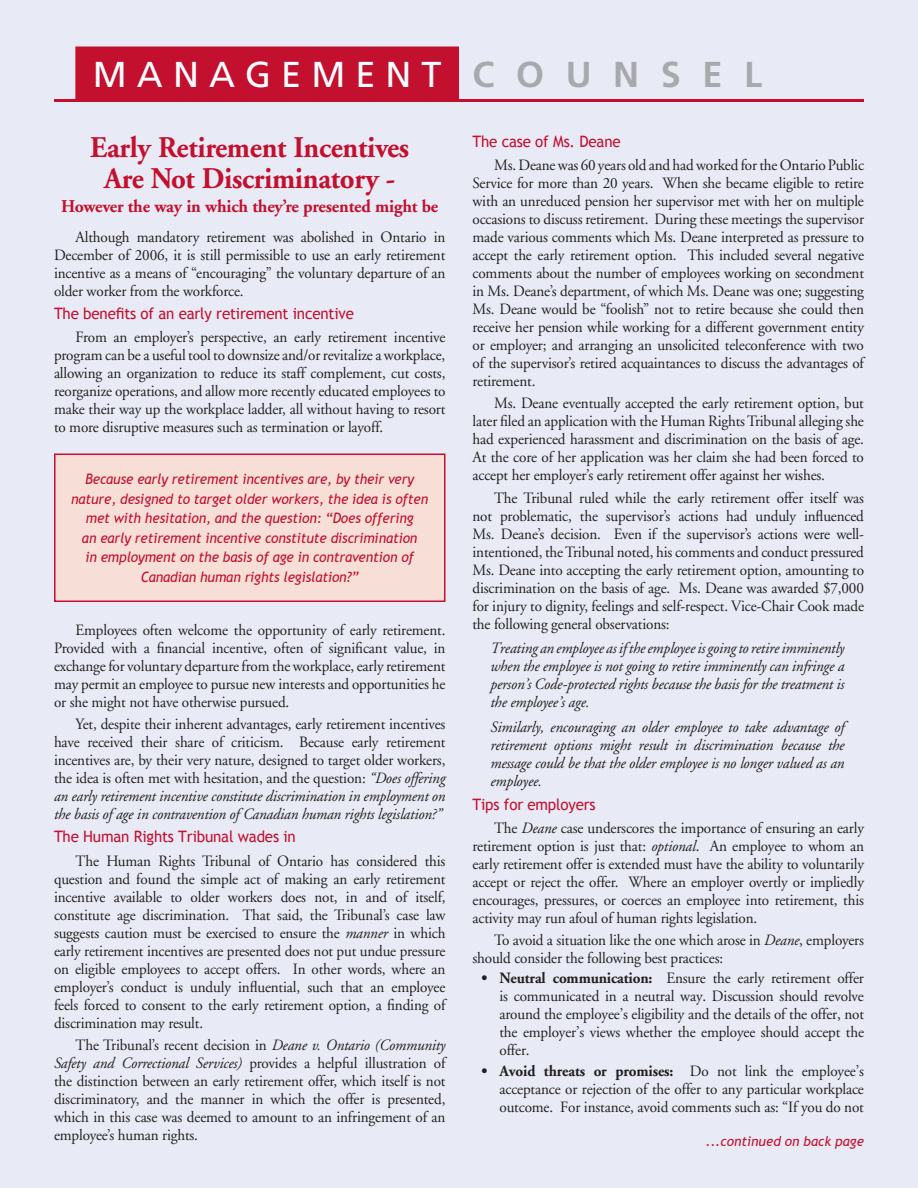
<style>
.page{position:relative;width:918px;height:1188px;background:#e8eaf5}
.page>*{position:absolute;margin:0;border:0;box-sizing:border-box;transform-origin:0 0}
.t1{font:36px "Frutiger";letter-spacing:.28em;color:#fff}
.Main_Text{font:700 30px/31.5px "Adobe Garamond";letter-spacing:-.01em;color:#c3102f;text-align:center;scale:.96 1}
.Main_Text-2{font:700 18px "Adobe Garamond";letter-spacing:-.01em;color:#c3102f}
.Main_Text-3{font:15.75px/18px "Adobe Garamond";letter-spacing:-.01em;color:#231f20;text-align:justify;scale:.96 1}
.Main_Subheading_Text{font:15.75px/18px "Adobe Garamond";letter-spacing:-.01em;color:#231f20;text-align:justify;scale:.96 1}
.Main_Subheading_Text-2{font:italic 15.75px/18px "Adobe Garamond";letter-spacing:-.01em;color:#231f20;text-align:justify;scale:.96 1}
.Red_Subheading_Text{font:15.75px "Trebuchet MS";letter-spacing:-.01em;color:#c3102f;scale:.96 1}
.Red_Subheading_Text-2{font:italic 14.25px/19.5px "Trebuchet MS";letter-spacing:-.01em;color:#c3102f;text-align:center;scale:.96 1}
.t2{font:italic 13.5px "Trebuchet MS";color:#c3102f}
.s1{font-weight:700;color:#a8a9ad}
.s2{font-style:italic}
.s3{font-weight:700}
</style>
<div class="page">
<div style="left:75px;top:46px;width:384px;height:54px;background:#c3102f;border:3px solid #c3102f"></div>
<hr style="left:54px;top:99px;width:810px;height:3px;background:#c3102f">
<div style="left:55px;top:454px;width:390px;height:147px;background:#f7ded7"></div>
<div style="left:54px;top:454px;width:392px;height:148px;border:2px solid #c3102f"></div>
<p class="t1" style="left:93px;top:53px;width:671px">MANAGEMENT <span class="s1">C O U N S E L</span></p>
<p class="Main_Text" style="left:90px;top:132px;width:334px">Early Retirement Incentives<br>Are Not Discriminatory -</p>
<p class="Main_Text-2" style="left:61px;top:197px;width:379px">However the way in which they’re presented might be</p>
<p class="Main_Text-3" style="left:54px;top:228px;width:409px;text-indent:22px">Although mandatory retirement was abolished in Ontario in December of 2006, it is still permissible to use an early retirement incentive as a means of “encouraging” the voluntary departure of an older worker from the workforce.</p>
<p class="Red_Subheading_Text" style="left:54px;top:304px;width:314px">The benefits of an early retirement incentive</p>
<p class="Main_Text-3" style="left:54px;top:329px;width:409px;text-indent:22px">From an employer’s perspective, an early retirement incentive program can be a useful tool to downsize and/or revitalize a workplace, allowing an organization to reduce its staff complement, cut costs, reorganize operations, and allow more recently educated employees to make their way up the workplace ladder, all without having to resort to more disruptive measures such as termination or layoff.</p>
<p class="Red_Subheading_Text-2" style="left:71px;top:470px;width:374px">Because early retirement incentives are, by their very nature, designed to target older workers, the idea is often met with hesitation, and the question: “Does offering<br>an early retirement incentive constitute discrimination<br>in employment on the basis of age in contravention of Canadian human rights legislation?”</p>
<p class="Main_Text-3" style="left:54px;top:621px;width:409px;text-indent:22px">Employees often welcome the opportunity of early retirement.<br>Provided with a financial incentive, often of significant value, in exchange for voluntary departure from the workplace, early retirement may permit an employee to pursue new interests and opportunities he or she might not have otherwise pursued.</p>
<p class="Main_Text-3" style="left:54px;top:715px;width:409px;text-indent:22px">Yet, despite their inherent advantages, early retirement incentives have received their share of criticism. Because early retirement incentives are, by their very nature, designed to target older workers, the idea is often met with hesitation, and the question: <span class="s2">“Does offering an early retirement incentive constitute discrimination in employment on the basis of age in contravention of Canadian human rights legislation?”</span></p>
<p class="Red_Subheading_Text" style="left:54px;top:827px;width:253px">The Human Rights Tribunal wades in</p>
<p class="Main_Text-3" style="left:54px;top:852px;width:409px;text-indent:22px">The Human Rights Tribunal of Ontario has considered this question and found the simple act of making an early retirement incentive available to older workers does not, in and of itself, constitute age discrimination. That said, the Tribunal’s case law suggests caution must be exercised to ensure the <span class="s2">manner</span> in which early retirement incentives are presented does not put undue pressure on eligible employees to accept offers. In other words, where an employer’s conduct is unduly influential, such that an employee feels forced to consent to the early retirement option, a finding of discrimination may result.</p>
<p class="Main_Text-3" style="left:54px;top:1036px;width:409px;text-indent:22px">The Tribunal’s recent decision in <span class="s2">Deane v. Ontario (Community Safety and Correctional Services)</span> provides a helpful illustration of the distinction between an early retirement offer, which itself is not discriminatory, and the manner in which the offer is presented, which in this case was deemed to amount to an infringement of an employee’s human rights.</p>
<p class="Red_Subheading_Text" style="left:472px;top:132px;width:156px">The case of Ms. Deane</p>
<p class="Main_Text-3" style="left:472px;top:156px;width:409px;text-indent:22px">Ms. Deane was 60 years old and had worked for the Ontario Public Service for more than 20 years. When she became eligible to retire with an unreduced pension her supervisor met with her on multiple occasions to discuss retirement. During these meetings the supervisor made various comments which Ms. Deane interpreted as pressure to accept the early retirement option. This included several negative comments about the number of employees working on secondment in Ms. Deane’s department, of which Ms. Deane was one; suggesting Ms. Deane would be “foolish” not to retire because she could then receive her pension while working for a different government entity or employer; and arranging an unsolicited teleconference with two of the supervisor’s retired acquaintances to discuss the advantages of retirement.</p>
<p class="Main_Text-3" style="left:472px;top:395px;width:409px;text-indent:22px">Ms. Deane eventually accepted the early retirement option, but later filed an application with the Human Rights Tribunal alleging she had experienced harassment and discrimination on the basis of age.<br>At the core of her application was her claim she had been forced to accept her employer’s early retirement offer against her wishes.</p>
<p class="Main_Text-3" style="left:472px;top:489px;width:409px;text-indent:22px">The Tribunal ruled while the early retirement offer itself was not problematic, the supervisor’s actions had unduly influenced Ms. Deane’s decision. Even if the supervisor’s actions were well&shy;intentioned, the Tribunal noted, his comments and conduct pressured Ms. Deane into accepting the early retirement option, amounting to discrimination on the basis of age. Ms. Deane was awarded $7,000 for injury to dignity, feelings and self-respect. Vice-Chair Cook made the following general observations:</p>
<p class="Main_Subheading_Text-2" style="left:490px;top:640px;width:370px">Treating an employee as if the employee is going to retire imminently when the employee is not going to retire imminently can infringe a person’s Code-protected rights because the basis for the treatment is the employee’s age.</p>
<p class="Main_Subheading_Text-2" style="left:490px;top:719px;width:370px">Similarly, encouraging an older employee to take advantage of retirement options might result in discrimination because the message could be that the older employee is no longer valued as an employee.</p>
<p class="Red_Subheading_Text" style="left:472px;top:795px;width:130px">Tips for employers</p>
<p class="Main_Text-3" style="left:472px;top:819px;width:409px;text-indent:22px">The <span class="s2">Deane</span> case underscores the importance of ensuring an early retirement option is just that: <span class="s2">optional</span>. An employee to whom an early retirement offer is extended must have the ability to voluntarily accept or reject the offer. Where an employer overtly or impliedly encourages, pressures, or coerces an employee into retirement, this activity may run afoul of human rights legislation.</p>
<p class="Main_Text-3" style="left:472px;top:932px;width:409px;text-indent:22px">To avoid a situation like the one which arose in <span class="s2">Deane</span>, employers should consider the following best practices:</p>
<p class="Main_Subheading_Text" style="left:500px;top:970px;width:381px;text-indent:-18px"><span class="s3">• Neutral communication:</span> Ensure the early retirement offer is communicated in a neutral way. Discussion should revolve around the employee’s eligibility and the details of the offer, not the employer’s views whether the employee should accept the offer.</p>
<p class="Main_Subheading_Text" style="left:500px;top:1062px;width:381px;text-indent:-18px"><span class="s3">• Avoid threats or promises:</span> Do not link the employee’s acceptance or rejection of the offer to any particular workplace outcome. For instance, avoid comments such as: “If you do not</p>
<p class="t2" style="left:706px;top:1133px;width:160px">...continued on back page</p>
</div>
